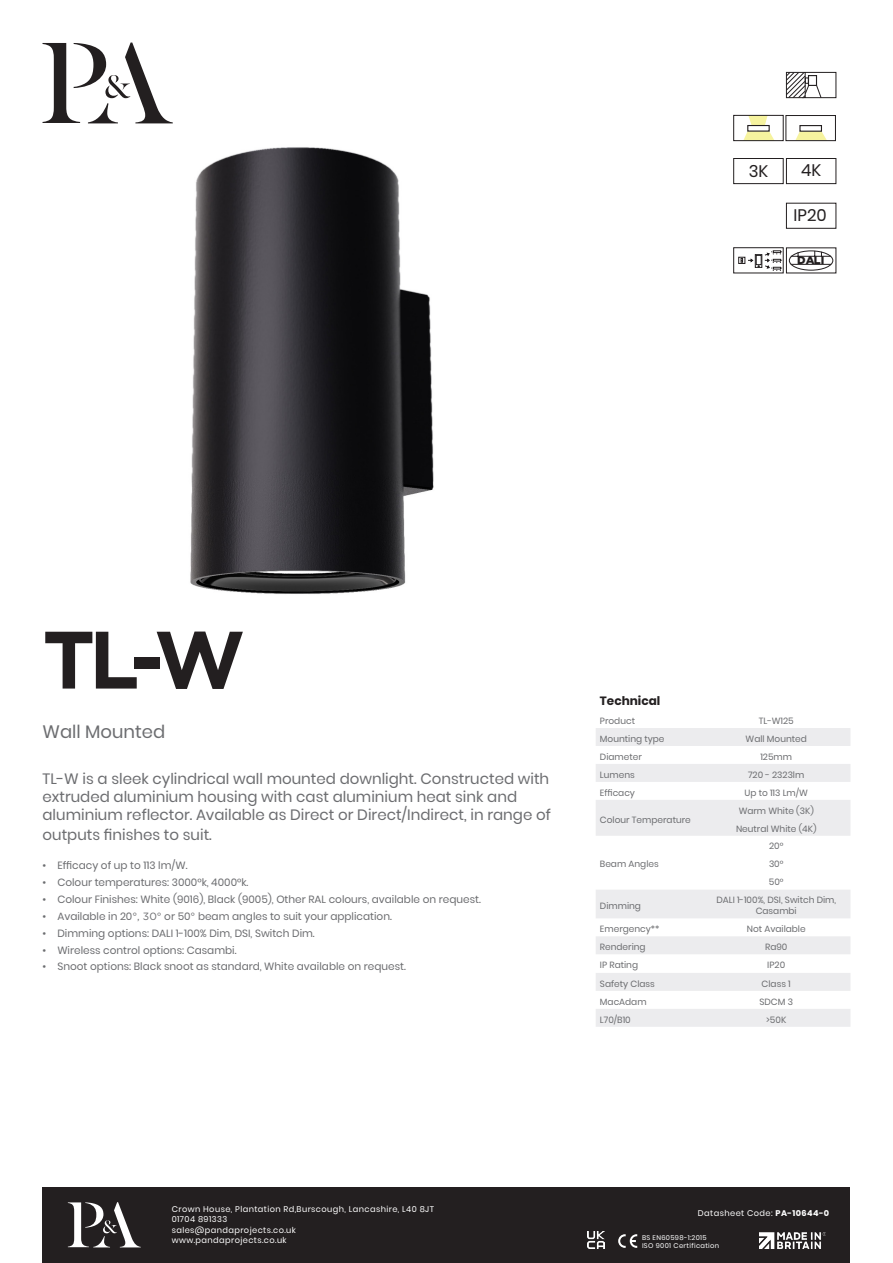
<style>
.page{position:relative;width:893px;height:1263px;background:#fff}
.page>*{position:absolute;margin:0;border:0;box-sizing:border-box;transform-origin:0 0}
.t1{font:700 81.15px "Gotham";color:#231f20}
.t2{font:18px "Poppins";color:#6c6d70}
.t3{font:16.65px "Poppins";color:#231f20}
.t4{font:15px/18px "Poppins";color:#6c6d70}
.t5{font:700 12px "Poppins";color:#231f20}
.t6{font:900 11.1px "Gotham";color:#231f20}
.t7{font:10.5px "Poppins";color:#6c6d70}
.t8{font:9px/18px "Poppins";color:#6c6d70}
.t9{font:8.25px/10.5px "Poppins";letter-spacing:.05em;color:#fff}
.t10{font:6.75px/8.1px "Poppins";letter-spacing:.05em;color:#fff}
.s1{font-family:"Gotham"}
.s2{font-weight:700}
</style>
<div class="page">
<img style="left:190px;top:147px;width:244px;height:447px">
<svg style="left:596px;top:728px;width:254px;height:299px;fill:#ededef"></svg>
<div style="left:43px;top:1187px;width:807px;height:76px;background:#231f20"></div>
<svg style="left:43px;top:43px;width:130px;height:80px"></svg>
<svg style="left:68px;top:1202px;width:73px;height:45px"></svg>
<img style="left:587px;top:1232px;width:17px;height:16px">
<svg style="left:618px;top:1234px;width:19px;height:14px"></svg>
<img style="left:760px;top:1233px;width:65px;height:15px">
<div style="left:786px;top:203px;width:50px;height:26px;border:1px solid #231f20"></div>
<svg style="left:796px;top:132px;width:30px;height:7px"></svg>
<div style="left:785px;top:115px;width:51px;height:26px;border:1px solid #231f20"></div>
<div style="left:799px;top:125px;width:23px;height:7px;border:1px solid #231f20"></div>
<div style="left:733px;top:247px;width:51px;height:26px;border:1px solid #231f20"></div>
<div style="left:738px;top:257px;width:7px;height:7px;border:1px solid #231f20"></div>
<svg style="left:740px;top:247px;width:97px;height:27px"></svg>
<div style="left:733px;top:158px;width:51px;height:26px;border:1px solid #231f20"></div>
<div style="left:786px;top:158px;width:50px;height:26px;border:1px solid #231f20"></div>
<svg style="left:749px;top:117px;width:18px;height:8px"></svg>
<svg style="left:744px;top:132px;width:30px;height:7px"></svg>
<div style="left:733px;top:115px;width:51px;height:26px;border:1px solid #231f20"></div>
<div style="left:747px;top:125px;width:23px;height:7px;border:1px solid #231f20"></div>
<svg style="left:786px;top:72px;width:51px;height:27px"></svg>
<h3 class="t3" style="left:749px;top:161px;width:21px">3K</h3>
<h3 class="t3" style="left:801px;top:161px;width:22px">4K</h3>
<h3 class="t3" style="left:793px;top:206px;width:35px">IP20</h3>
<p class="t6" style="left:797px;top:253px;width:29px">DALI</p>
<h1 class="t1" style="left:43px;top:606px;width:204px">TL-W</h1>
<h2 class="t2" style="left:43px;top:722px;width:124px">Wall Mounted</h2>
<h3 class="t4" style="left:43px;top:770px;width:510px">TL-W is a sleek cylindrical wall mounted downlight. Constructed with extruded aluminium housing with cast aluminium heat sink and aluminium reflector. Available as Direct or Direct/Indirect, in range of</h3>
<h3 class="t4" style="left:43px;top:825px;width:171px">outputs finishes to suit.</h3>
<p class="t7" style="left:43px;top:859px;width:146px">• Efficacy of up to 113 lm/W.</p>
<p class="t7" style="left:43px;top:876px;width:207px">• Colour temperatures: 3000°k, 4000°k.</p>
<p class="t7" style="left:43px;top:893px;width:440px">• Colour Finishes: White (9016), Black (9005), Other RAL colours, available on request.</p>
<p class="t7" style="left:43px;top:910px;width:351px">• Available in 20<span class="s1">°, 30°</span> or 50<span class="s1">°</span> beam angles to suit your application.</p>
<p class="t7" style="left:43px;top:927px;width:274px">• Dimming options: DALI 1-100% Dim, DSI, Switch Dim.</p>
<p class="t7" style="left:43px;top:944px;width:195px">• Wireless control options: Casambi.</p>
<p class="t7" style="left:43px;top:961px;width:365px">• Snoot options: Black snoot as standard, White available on request.</p>
<p class="t5" style="left:600px;top:694px;width:62px">Technical</p>
<p class="t8" style="left:600px;top:711px;width:37px">Product</p>
<p class="t8" style="left:759px;top:711px;width:37px">TL-W125</p>
<p class="t8" style="left:600px;top:730px;width:66px">Mounting type</p>
<p class="t8" style="left:746px;top:730px;width:63px">Wall Mounted</p>
<p class="t8" style="left:600px;top:747px;width:43px">Diameter</p>
<p class="t8" style="left:760px;top:747px;width:33px">125mm</p>
<p class="t8" style="left:600px;top:765px;width:36px">Lumens</p>
<p class="t8" style="left:748px;top:765px;width:58px">720 - 2323lm</p>
<p class="t8" style="left:600px;top:783px;width:37px">Efficacy</p>
<p class="t8" style="left:744px;top:783px;width:65px">Up to 113 Lm/W</p>
<p class="t8" style="left:600px;top:810px;width:92px">Colour Temperature</p>
<p class="t8" style="left:736px;top:801px;width:82px">Warm White (3K)<br>Neutral White (4K)</p>
<p class="t8" style="left:600px;top:855px;width:60px">Beam Angles</p>
<p class="t8" style="left:769px;top:837px;width:16px;text-align:justify">20° 30° 50°</p>
<p class="t8" style="left:600px;top:897px;width:43px">Dimming</p>
<p class="t8" style="left:716px;top:895px;width:121px;line-height:10.8px;text-align:center">DALI 1-100%, DSI, Switch Dim,<br>Casambi</p>
<p class="t8" style="left:600px;top:920px;width:61px">Emergency**</p>
<p class="t8" style="left:747px;top:920px;width:60px">Not Available</p>
<p class="t8" style="left:600px;top:938px;width:47px">Rendering</p>
<p class="t8" style="left:765px;top:938px;width:24px">Ra90</p>
<p class="t8" style="left:600px;top:956px;width:40px">IP Rating</p>
<p class="t8" style="left:767px;top:956px;width:19px">IP20</p>
<p class="t8" style="left:600px;top:974px;width:56px">Safety Class</p>
<p class="t8" style="left:762px;top:974px;width:31px">Class 1</p>
<p class="t8" style="left:600px;top:992px;width:48px">MacAdam</p>
<p class="t8" style="left:759px;top:992px;width:35px">SDCM 3</p>
<p class="t8" style="left:600px;top:1010px;width:32px">L70/B10</p>
<p class="t8" style="left:766px;top:1010px;width:22px">&gt;50K</p>
<p class="t9" style="left:172px;top:1204px;width:264px">Crown House, Plantation Rd,Burscough, Lancashire, L40 8JT<br>01704 891333<br>sales@pandaprojects.co.uk<br>www.pandaprojects.co.uk</p>
<p class="t9" style="left:698px;top:1207px;width:133px">Datasheet Code: <span class="s2">PA-10644-0</span></p>
<p class="t10" style="left:642px;top:1233px;width:79px">BS EN60598-1:2015<br>ISO 9001 Certification</p>
</div>
